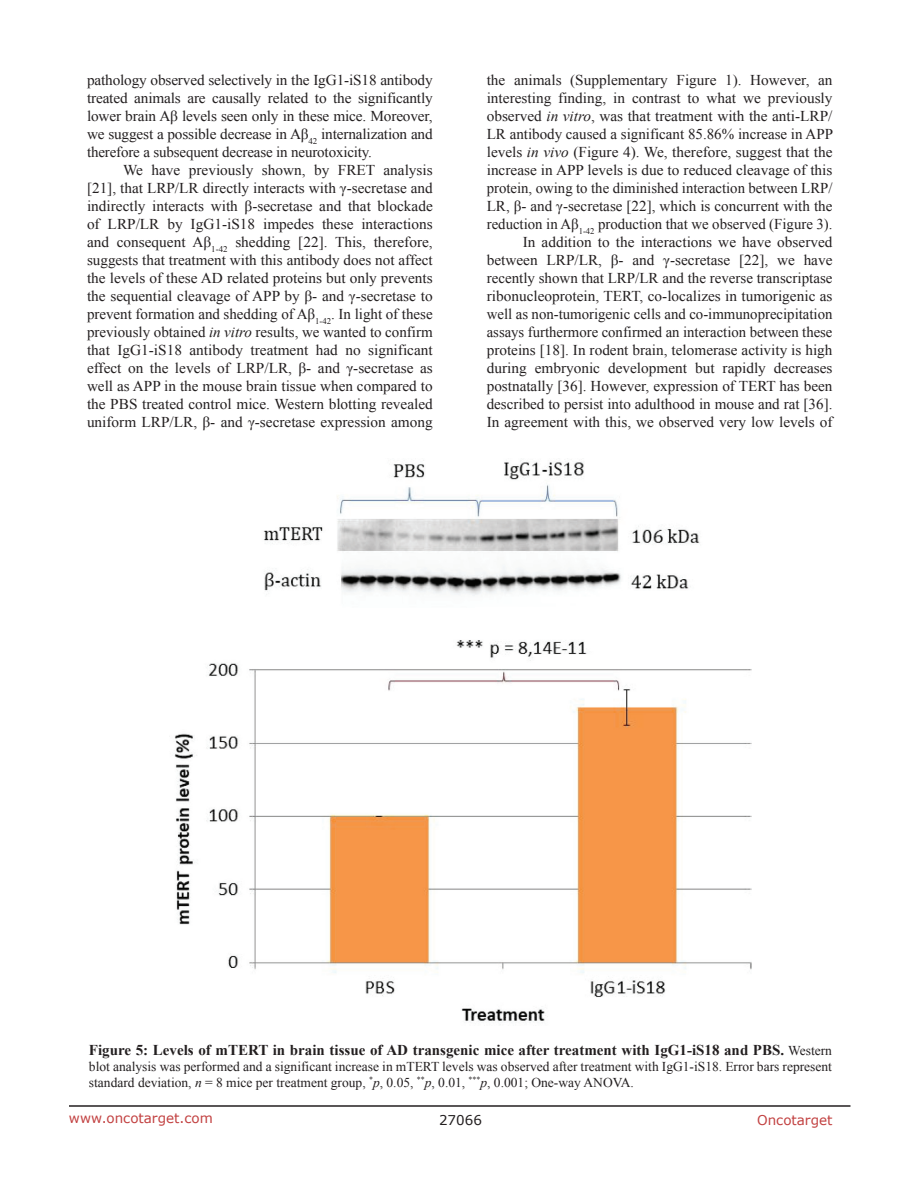
<style>
.page{position:relative;width:918px;height:1188px;background:#fff}
.page>*{position:absolute;margin:0;border:0;box-sizing:border-box;transform-origin:0 0}
.t1{font:15px/18px "Times New Roman";color:#231f20;text-align:justify}
.t2{font:700 15px "Times New Roman";color:#231f20}
.t3{font:13.5px/16.2px "Times New Roman";color:#231f20}
.t4{font:13.5px "Verdana";color:#c24141}
.t5{font:13.5px "Verdana";color:#231f20}
.s1{font-style:italic}
.s2{font-weight:400;font-size:13.5px}
</style>
<div class="page">
<hr style="left:69px;top:1105px;width:781px;height:2px;background:#231f20">
<img style="left:174px;top:460px;width:577px;height:562px">
<p class="t1" style="left:87px;top:71px;width:347px">pathology observed selectively in the IgG1-iS18 antibody treated animals are causally related to the significantly lower brain Aβ levels seen only in these mice. Moreover, we suggest a possible decrease in Aβ<sub>42</sub> internalization and therefore a subsequent decrease in neurotoxicity.</p>
<p class="t1" style="left:87px;top:161px;width:347px;text-indent:36px">We have previously shown, by FRET analysis [21], that LRP/LR directly interacts with γ-secretase and indirectly interacts with β-secretase and that blockade of LRP/LR by IgG1-iS18 impedes these interactions and consequent Aβ<sub>1-42</sub> shedding [22]. This, therefore, suggests that treatment with this antibody does not affect the levels of these AD related proteins but only prevents the sequential cleavage of APP by β- and γ-secretase to prevent formation and shedding of Aβ<sub>1-42</sub>. In light of these previously obtained <span class="s1">in vitro</span> results, we wanted to confirm that IgG1-iS18 antibody treatment had no significant effect on the levels of LRP/LR, β- and γ-secretase as well as APP in the mouse brain tissue when compared to the PBS treated control mice. Western blotting revealed uniform LRP/LR, β- and γ-secretase expression among</p>
<p class="t1" style="left:487px;top:71px;width:348px;text-align:right">the animals (Supplementary Figure 1). However, an interesting finding, in contrast to what we previously observed <span class="s1">in vitro</span>, was that treatment with the anti-LRP/ LR antibody caused a significant 85.86% increase in APP levels <span class="s1">in vivo</span> (Figure 4). We, therefore, suggest that the increase in APP levels is due to reduced cleavage of this protein, owing to the diminished interaction between LRP/ LR, β- and γ-secretase [22], which is concurrent with the reduction in Aβ<sub>1-42</sub> production that we observed (Figure 3).<br>In addition to the interactions we have observed between LRP/LR, β- and γ-secretase [22], we have recently shown that LRP/LR and the reverse transcriptase ribonucleoprotein, TERT, co-localizes in tumorigenic as well as non-tumorigenic cells and co-immunoprecipitation assays furthermore confirmed an interaction between these proteins [18]. In rodent brain, telomerase activity is high during embryonic development but rapidly decreases postnatally [36]. However, expression of TERT has been described to persist into adulthood in mouse and rat [36].<br>In agreement with this, we observed very low levels of</p>
<p class="t2" style="left:89px;top:1039px;width:745px">Figure 5: Levels of mTERT in brain tissue of AD transgenic mice after treatment with IgG1-iS18 and PBS. <span class="s2">Western</span></p>
<p class="t3" style="left:89px;top:1058px;width:745px">blot analysis was performed and a significant increase in mTERT levels was observed after treatment with IgG1-iS18. Error bars represent standard deviation, <span class="s1">n</span> = 8 mice per treatment group, <sup>*</sup><span class="s1">p</span>, 0.05, <sup>**</sup><span class="s1">p</span>, 0.01, <sup>***</sup><span class="s1">p</span>, 0.001; One-way ANOVA.</p>
<p class="t4" style="left:69px;top:1109px;width:145px">www.oncotarget.com</p>
<p class="t5" style="left:439px;top:1111px;width:44px">27066</p>
<p class="t4" style="left:757px;top:1111px;width:77px">Oncotarget</p>
</div>
